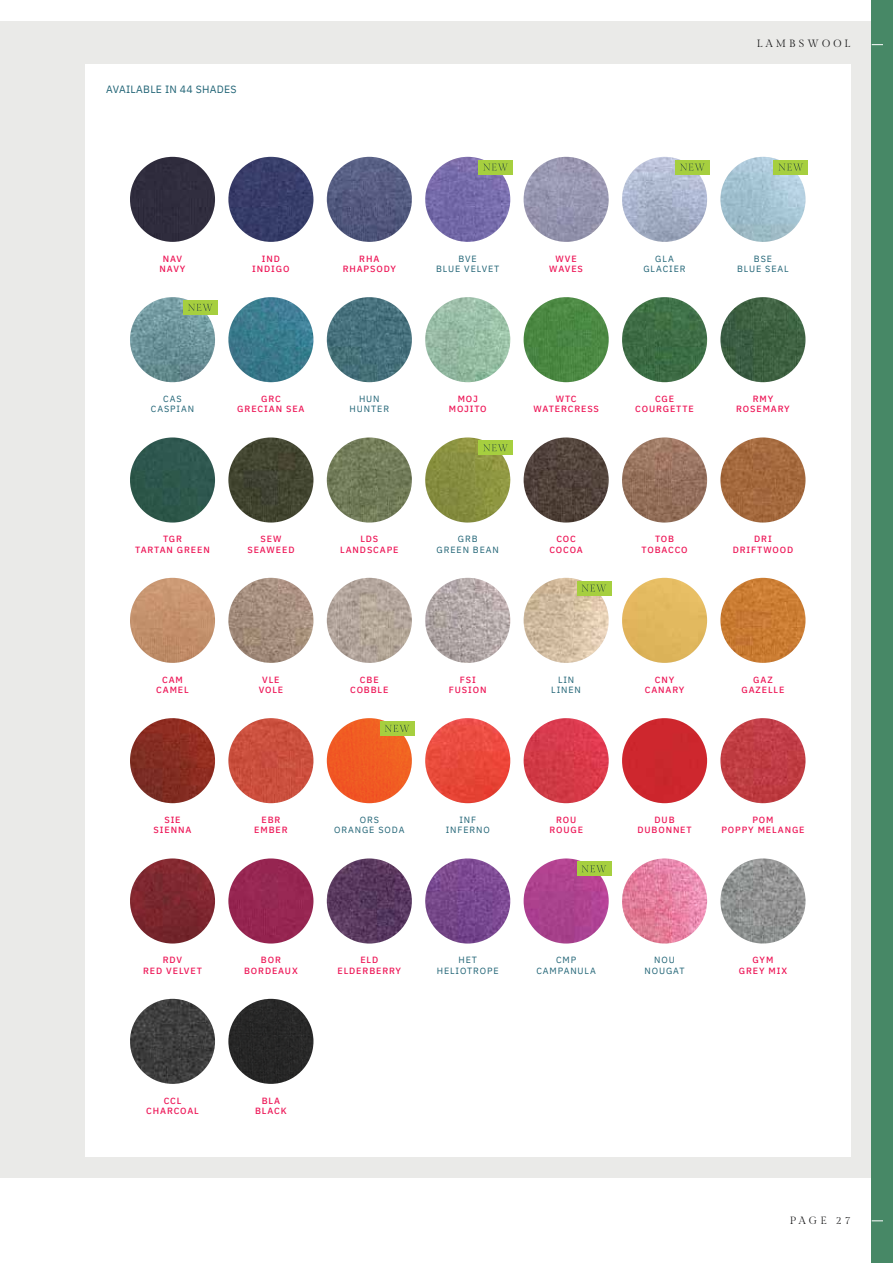
<style>
.page{position:relative;width:893px;height:1263px;background:#fff}
.page>*{position:absolute;margin:0;border:0;box-sizing:border-box;transform-origin:0 0}
.t1{font:10.5px "IBM Plex Sans";letter-spacing:.025em;color:#1e6274}
.t2{font:10.5px "Gilda Display";letter-spacing:.3em;color:#161617}
.t3{font:500 9px/10.5px "IBM Plex Sans";letter-spacing:.1em;color:#ed1556;text-align:center}
.t4{font:9px/10.5px "IBM Plex Sans";letter-spacing:.1em;color:#1e6274;text-align:center}
</style>
<div class="page">
<div style="left:0;top:21px;width:872px;height:1157px;background:#eaeae8"></div>
<div style="left:85px;top:64px;width:765px;height:1093px;background:#fff"></div>
<div style="left:872px;top:0;width:21px;height:1263px;background:#478866"></div>
<div style="left:130px;top:157px;width:85px;height:85px;background:#302d3e;border-radius:43px"></div>
<img style="left:327px;top:157px;width:85px;height:85px;border-radius:43px">
<img style="left:622px;top:157px;width:85px;height:85px;border-radius:43px">
<div style="left:675px;top:160px;width:34px;height:14px;background:#a6cf3f"></div>
<svg style="left:680px;top:164px;width:24px;height:7px"></svg>
<img style="left:228px;top:157px;width:85px;height:85px;border-radius:43px">
<img style="left:524px;top:157px;width:85px;height:85px;border-radius:43px">
<img style="left:425px;top:157px;width:85px;height:85px;border-radius:43px">
<div style="left:478px;top:160px;width:35px;height:14px;background:#a6cf3f"></div>
<svg style="left:483px;top:164px;width:24px;height:7px"></svg>
<img style="left:720px;top:157px;width:85px;height:85px;border-radius:43px">
<div style="left:774px;top:160px;width:34px;height:14px;background:#a6cf3f"></div>
<svg style="left:778px;top:164px;width:25px;height:7px"></svg>
<div style="left:130px;top:437px;width:85px;height:85px;background:#2e574d;border-radius:43px"></div>
<img style="left:327px;top:437px;width:85px;height:85px;border-radius:43px">
<img style="left:622px;top:437px;width:85px;height:85px;border-radius:43px">
<img style="left:228px;top:437px;width:85px;height:85px;border-radius:43px">
<img style="left:524px;top:437px;width:85px;height:85px;border-radius:43px">
<img style="left:425px;top:437px;width:85px;height:85px;border-radius:43px">
<div style="left:478px;top:440px;width:35px;height:15px;background:#a6cf3f"></div>
<svg style="left:483px;top:444px;width:25px;height:7px"></svg>
<img style="left:720px;top:437px;width:85px;height:85px;border-radius:43px">
<img style="left:130px;top:858px;width:85px;height:85px;border-radius:43px">
<img style="left:327px;top:858px;width:85px;height:85px;border-radius:43px">
<img style="left:622px;top:858px;width:85px;height:85px;border-radius:43px">
<div style="left:228px;top:858px;width:85px;height:85px;background:#962652;border-radius:43px"></div>
<img style="left:524px;top:858px;width:85px;height:85px;border-radius:43px">
<div style="left:577px;top:861px;width:34px;height:15px;background:#a6cf3f"></div>
<svg style="left:582px;top:865px;width:24px;height:7px"></svg>
<img style="left:425px;top:858px;width:85px;height:85px;border-radius:43px">
<img style="left:720px;top:858px;width:85px;height:85px;border-radius:43px">
<img style="left:130px;top:297px;width:85px;height:85px;border-radius:43px">
<div style="left:183px;top:300px;width:34px;height:15px;background:#a6cf3f"></div>
<svg style="left:188px;top:304px;width:24px;height:7px"></svg>
<img style="left:327px;top:297px;width:85px;height:85px;border-radius:43px">
<img style="left:622px;top:297px;width:85px;height:85px;border-radius:43px">
<img style="left:228px;top:297px;width:85px;height:85px;border-radius:43px">
<img style="left:524px;top:297px;width:85px;height:85px;border-radius:43px">
<img style="left:425px;top:297px;width:85px;height:85px;border-radius:43px">
<img style="left:720px;top:297px;width:85px;height:85px;border-radius:43px">
<img style="left:130px;top:718px;width:85px;height:85px;border-radius:43px">
<img style="left:327px;top:718px;width:85px;height:85px;border-radius:43px">
<div style="left:380px;top:721px;width:34px;height:15px;background:#a6cf3f"></div>
<svg style="left:385px;top:725px;width:24px;height:7px"></svg>
<div style="left:622px;top:718px;width:85px;height:85px;background:#ce272e;border-radius:43px"></div>
<img style="left:228px;top:718px;width:85px;height:85px;border-radius:43px">
<img style="left:524px;top:718px;width:85px;height:85px;border-radius:43px">
<img style="left:425px;top:718px;width:85px;height:85px;border-radius:43px">
<img style="left:720px;top:718px;width:85px;height:85px;border-radius:43px">
<img style="left:130px;top:578px;width:85px;height:85px;border-radius:43px">
<img style="left:327px;top:578px;width:85px;height:85px;border-radius:43px">
<div style="left:622px;top:578px;width:85px;height:85px;background:#e2b95f;border-radius:43px"></div>
<img style="left:228px;top:578px;width:85px;height:85px;border-radius:43px">
<img style="left:524px;top:578px;width:85px;height:85px;border-radius:43px">
<div style="left:577px;top:581px;width:34px;height:14px;background:#a6cf3f"></div>
<svg style="left:582px;top:584px;width:24px;height:7px"></svg>
<img style="left:425px;top:578px;width:85px;height:85px;border-radius:43px">
<img style="left:720px;top:578px;width:85px;height:85px;border-radius:43px">
<img style="left:130px;top:999px;width:85px;height:85px;border-radius:43px">
<div style="left:228px;top:999px;width:85px;height:85px;background:#272727;border-radius:43px"></div>
<p class="t1" style="left:106px;top:81px;width:132px">AVAILABLE IN 44 SHADES</p>
<p class="t2" style="left:757px;top:36px;width:95px">LAMBSWOOL</p>
<p class="t3" style="left:160px;top:252px;width:27px">NAV<br>NAVY</p>
<p class="t3" style="left:343px;top:252px;width:55px">RHA<br>RHAPSODY</p>
<p class="t4" style="left:643px;top:252px;width:44px">GLA<br>GLACIER</p>
<p class="t4" style="left:436px;top:252px;width:65px">BVE<br>BLUE VELVET</p>
<p class="t4" style="left:737px;top:252px;width:53px">BSE<br>BLUE SEAL</p>
<p class="t3" style="left:252px;top:252px;width:39px">IND<br>INDIGO</p>
<p class="t3" style="left:549px;top:252px;width:35px">WVE<br>WAVES</p>
<p class="t4" style="left:151px;top:393px;width:45px">CAS<br>CASPIAN</p>
<p class="t4" style="left:350px;top:393px;width:41px">HUN<br>HUNTER</p>
<p class="t3" style="left:635px;top:393px;width:60px">CGE<br>COURGETTE</p>
<p class="t3" style="left:237px;top:393px;width:69px">GRC<br>GRECIAN SEA</p>
<p class="t3" style="left:533px;top:393px;width:67px">WTC<br>WATERCRESS</p>
<p class="t3" style="left:449px;top:393px;width:39px">MOJ<br>MOJITO</p>
<p class="t3" style="left:736px;top:393px;width:55px">RMY<br>ROSEMARY</p>
<p class="t4" style="left:437px;top:533px;width:64px">GRB<br>GREEN BEAN</p>
<p class="t3" style="left:733px;top:533px;width:62px">DRI<br>DRIFTWOOD</p>
<p class="t3" style="left:135px;top:533px;width:76px">TGR<br>TARTAN GREEN</p>
<p class="t3" style="left:340px;top:533px;width:60px">LDS<br>LANDSCAPE</p>
<p class="t3" style="left:642px;top:533px;width:47px">TOB<br>TOBACCO</p>
<p class="t3" style="left:247px;top:533px;width:49px">SEW<br>SEAWEED</p>
<p class="t3" style="left:549px;top:533px;width:35px">COC<br>COCOA</p>
<p class="t3" style="left:156px;top:673px;width:34px">CAM<br>CAMEL</p>
<p class="t3" style="left:350px;top:673px;width:40px">CBE<br>COBBLE</p>
<p class="t3" style="left:645px;top:673px;width:41px">CNY<br>CANARY</p>
<p class="t3" style="left:449px;top:673px;width:39px">FSI<br>FUSION</p>
<p class="t3" style="left:741px;top:673px;width:44px">GAZ<br>GAZELLE</p>
<p class="t3" style="left:259px;top:673px;width:26px">VLE<br>VOLE</p>
<p class="t4" style="left:551px;top:673px;width:31px">LIN<br>LINEN</p>
<p class="t3" style="left:154px;top:814px;width:39px">SIE<br>SIENNA</p>
<p class="t4" style="left:334px;top:814px;width:72px">ORS<br>ORANGE SODA</p>
<p class="t3" style="left:637px;top:814px;width:56px">DUB<br>DUBONNET</p>
<p class="t3" style="left:254px;top:814px;width:35px">EBR<br>EMBER</p>
<p class="t3" style="left:549px;top:814px;width:35px">ROU<br>ROUGE</p>
<p class="t4" style="left:446px;top:814px;width:46px">INF<br>INFERNO</p>
<p class="t3" style="left:721px;top:814px;width:85px">POM<br>POPPY MELANGE</p>
<p class="t3" style="left:143px;top:954px;width:60px">RDV<br>RED VELVET</p>
<p class="t3" style="left:337px;top:954px;width:65px">ELD<br>ELDERBERRY</p>
<p class="t4" style="left:645px;top:954px;width:41px">NOU<br>NOUGAT</p>
<p class="t3" style="left:244px;top:954px;width:55px">BOR<br>BORDEAUX</p>
<p class="t4" style="left:536px;top:954px;width:61px">CMP<br>CAMPANULA</p>
<p class="t4" style="left:437px;top:954px;width:63px">HET<br>HELIOTROPE</p>
<p class="t3" style="left:739px;top:954px;width:50px">GYM<br>GREY MIX</p>
<p class="t3" style="left:146px;top:1094px;width:54px">CCL<br>CHARCOAL</p>
<p class="t3" style="left:255px;top:1094px;width:33px">BLA<br>BLACK</p>
<p class="t2" style="left:790px;top:1214px;width:62px">PAGE 27</p>
</div>
